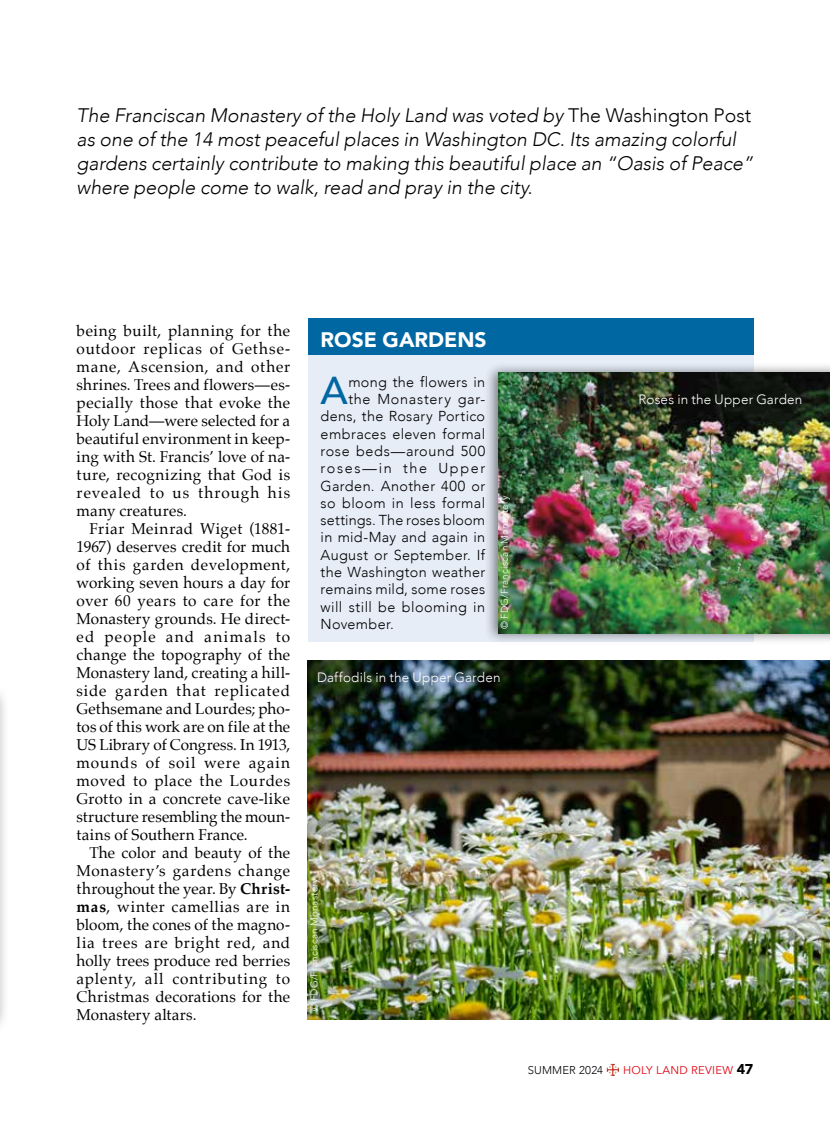
<style>
.page{position:relative;width:830px;height:1127px;background:#fff}
.page>*{position:absolute;margin:0;border:0;box-sizing:border-box;transform-origin:0 0}
.t1{font:500 38.85px "Avenir";color:#0067a2}
.t2{font:900 21px "Avenir";color:#fff}
.t3{font:italic 300 19.5px/24px "Avenir";color:#000}
.t4{font:15.75px/18px "Palatino";letter-spacing:.02em;color:#000;text-align:justify}
.t5{font:300 14.4px "Avenir";letter-spacing:.025em;color:#000}
.t6{font:300 14.4px "Avenir";letter-spacing:.05em;color:#000}
.t7{font:300 14.4px "Avenir";letter-spacing:.11em;color:#000}
.t8{font:300 13.5px "Avenir";letter-spacing:.015em;color:#fff}
.t9{font:11.25px "Avenir";letter-spacing:.02em;color:#e30613}
.t10{font:300 11.25px "Avenir";letter-spacing:.02em;color:#000}
.t11{font:300 9.75px "Avenir";letter-spacing:.025em;color:#fff}
.s1{font-style:normal}
.s2{font-weight:700}
.s3{font-weight:900;font-size:14.25px;color:#000}
</style>
<div class="page">
<svg style="left:606px;top:1064px;width:12px;height:12px"></svg>
<div style="left:308px;top:325px;width:445px;height:317px;background:#e6edf7"></div>
<div style="left:308px;top:318px;width:445px;height:36px;background:#0067a2"></div>
<div style="left:0;top:682px;width:10px;height:353px;background:#000;opacity:.5"></div>
<img style="left:0;top:696px;width:1px;height:324px">
<div style="left:483px;top:361px;width:346px;height:285px;background:#000;opacity:.5"></div>
<img style="left:497px;top:372px;width:332px;height:262px">
<img style="left:308px;top:660px;width:521px;height:360px">
<p class="t3" style="left:77px;top:103px;width:677px">The Franciscan Monastery of the Holy Land was voted by <span class="s1">The Washington Post </span>as one of the 14 most peaceful places in Washington DC. Its amazing colorful gardens certainly contribute to making this beautiful place an “Oasis of Peace” where people come to walk, read and pray in the city.</p>
<p class="t4" style="left:77px;top:322px;width:215px">being built, planning for the outdoor replicas of Gethse&shy;mane, Ascension, and other shrines. Trees and flowers—es&shy;pecially those that evoke the Holy Land—were selected for a beautiful environment in keep&shy;ing with St. Francis’ love of na&shy;ture, recognizing that God is revealed to us through his many creatures.</p>
<p class="t4" style="left:77px;top:520px;width:215px;text-indent:13px">Friar Meinrad Wiget (1881- 1967) deserves credit for much of this garden development, working seven hours a day for over 60 years to care for the Monastery grounds. He direct&shy;ed people and animals to change the topography of the Monastery land, creating a hill&shy;side garden that replicated Gethsemane and Lourdes; pho&shy;tos of this work are on file at the US Library of Congress. In 1913, mounds of soil were again moved to place the Lourdes Grotto in a concrete cave-like structure resembling the moun&shy;tains of Southern France.</p>
<p class="t4" style="left:77px;top:844px;width:215px;text-indent:13px">The color and beauty of the Monastery’s gardens change throughout the year. By <span class="s2">Christ&shy;mas</span>, winter camellias are in bloom, the cones of the magno&shy;lia trees are bright red, and holly trees produce red berries aplenty, all contributing to Christmas decorations for the Monastery altars.</p>
<h2 class="t2" style="left:320px;top:321px;width:167px">ROSE GARDENS</h2>
<h1 class="t1" style="left:320px;top:357px;width:29px">A</h1>
<p class="t5" style="left:348px;top:373px;width:138px">mong the flowers in</p>
<p class="t6" style="left:348px;top:391px;width:138px">the Monastery gar-</p>
<p class="t5" style="left:320px;top:408px;width:166px">dens, the Rosary Portico</p>
<p class="t5" style="left:320px;top:425px;width:166px">embraces eleven formal</p>
<p class="t5" style="left:320px;top:442px;width:166px">rose beds—around 500</p>
<p class="t7" style="left:320px;top:460px;width:166px">roses—in the Upper</p>
<p class="t5" style="left:320px;top:477px;width:166px">Garden. Another 400 or</p>
<p class="t5" style="left:320px;top:494px;width:166px">so bloom in less formal</p>
<p class="t5" style="left:320px;top:512px;width:166px">settings. The roses bloom</p>
<p class="t5" style="left:320px;top:529px;width:166px">in mid-May and again in</p>
<p class="t5" style="left:320px;top:546px;width:166px">August or September. If</p>
<p class="t5" style="left:320px;top:563px;width:166px">the Washington weather</p>
<p class="t5" style="left:320px;top:581px;width:166px">remains mild, some roses</p>
<p class="t5" style="left:320px;top:598px;width:166px">will still be blooming in</p>
<p class="t5" style="left:320px;top:615px;width:75px">November.</p>
<p class="t11" style="left:498px;top:629px;width:134px;rotate:-90deg">© FDG/Franciscan Monastery</p>
<p class="t8" style="left:317px;top:669px;width:185px">Daffodils in the Upper Garden</p>
<p class="t8" style="left:638px;top:391px;width:165px">Roses in the Upper Garden</p>
<p class="t11" style="left:308px;top:1011px;width:134px;rotate:-90deg">© FDG/Franciscan Monastery</p>
<p class="t10" style="left:527px;top:1064px;width:77px">SUMMER 2024</p>
<p class="t9" style="left:623px;top:1063px;width:132px">HOLY LAND REVIEW <span class="s3">47</span></p>
</div>
